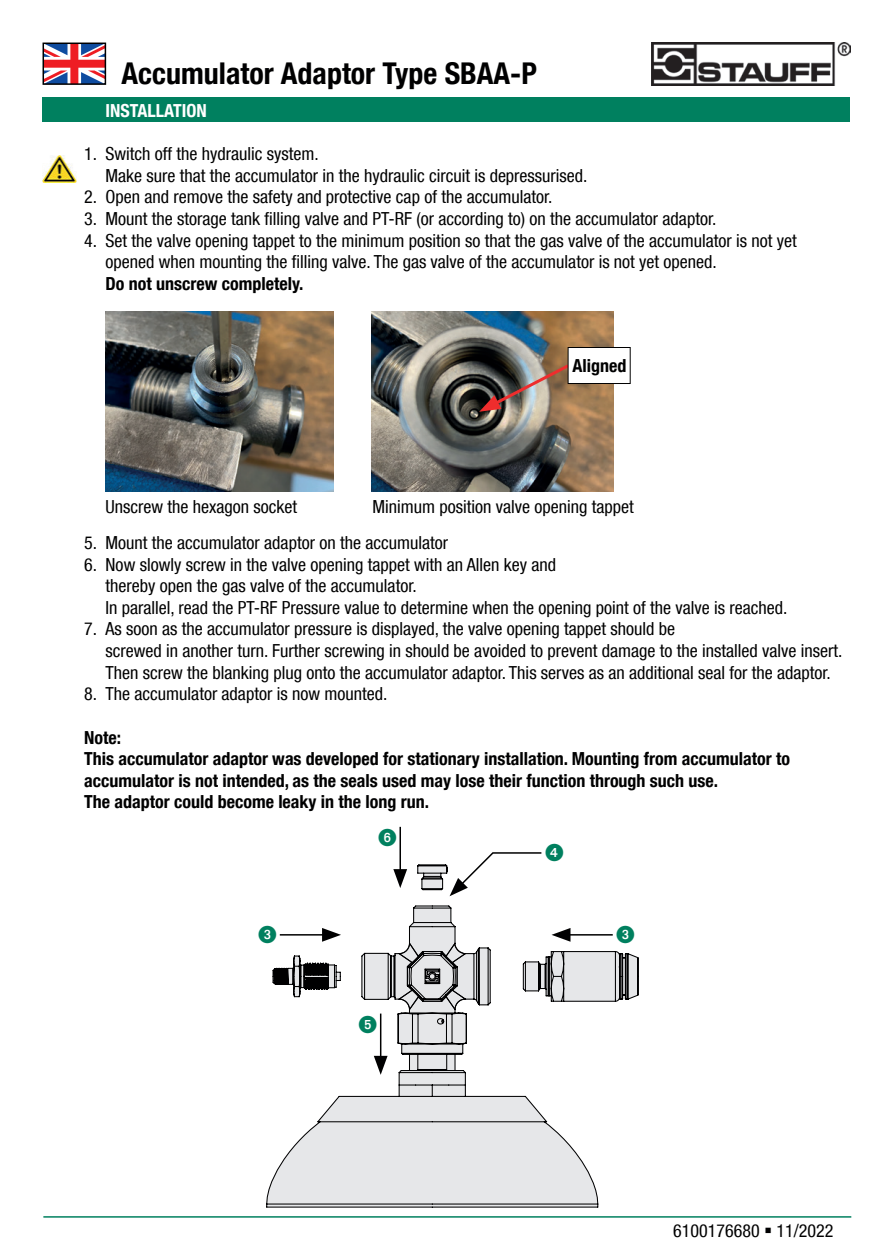
<style>
.page{position:relative;width:893px;height:1259px;background:#fff}
.page>*{position:absolute;margin:0;border:0;box-sizing:border-box;transform-origin:0 0}
.t1{font:700 condensed 30px "Helvetica Neue LT Com";color:#000001}
.t2{font:condensed 18px/21.6px "Helvetica Neue LT Com";color:#000001}
.t3{font:700 condensed 18px/21.6px "Helvetica Neue LT Com";color:#000001}
.t4{font:700 condensed 18px "Helvetica Neue LT Com";color:#fff}
.t5{font:18px "European Pi One";color:#00805f}
</style>
<div class="page">
<div style="left:43px;top:98px;width:807px;height:24px;background:#00805f"></div>
<img style="left:651px;top:43px;width:199px;height:42px">
<hr style="left:43px;top:1216px;width:808px;height:1px;background:#00805f">
<img style="left:43px;top:156px;width:34px;height:26px">
<img style="left:106px;top:311px;width:228px;height:180px">
<img style="left:372px;top:311px;width:241px;height:180px">
<img style="left:479px;top:362px;width:93px;height:50px">
<div style="left:568px;top:347px;width:62px;height:36px;background:#fff"></div>
<div style="left:568px;top:347px;width:63px;height:37px;border:1px solid #000001"></div>
<hr style="left:399px;top:827px;width:2px;height:47px;background:#000001">
<svg style="left:393px;top:869px;width:14px;height:19px"></svg>
<svg style="left:418px;top:852px;width:124px;height:44px"></svg>
<svg style="left:267px;top:906px;width:372px;height:301px"></svg>
<svg style="left:46px;top:46px;width:57px;height:36px"></svg>
<div style="left:43px;top:43px;width:63px;height:42px;border:2px solid #000001"></div>
<h1 class="t1" style="left:122px;top:56px;width:417px">Accumulator Adaptor Type SBAA-P</h1>
<p class="t4" style="left:106px;top:100px;width:103px">INSTALLATION</p>
<p class="t2" style="left:106px;top:143px;width:484px;text-indent:-21px">1. Switch off the hydraulic system.<br>Make sure that the accumulator in the hydraulic circuit is depressurised.</p>
<p class="t2" style="left:84px;top:186px;width:470px">2. Open and remove the safety and protective cap of the accumulator.</p>
<p class="t2" style="left:84px;top:208px;width:634px">3. Mount the storage tank filling valve and PT-RF (or according to) on the accumulator adaptor.</p>
<p class="t2" style="left:106px;top:229px;width:693px;text-indent:-21px">4. Set the valve opening tappet to the minimum position so that the gas valve of the accumulator is not yet opened when mounting the filling valve. The gas valve of the accumulator is not yet opened.</p>
<p class="t3" style="left:106px;top:273px;width:199px">Do not unscrew completely.</p>
<p class="t3" style="left:573px;top:355px;width:55px">Aligned</p>
<p class="t2" style="left:105px;top:496px;width:193px">Unscrew the hexagon socket</p>
<p class="t2" style="left:372px;top:495px;width:263px">Minimum position valve opening tappet</p>
<p class="t2" style="left:84px;top:532px;width:365px">5. Mount the accumulator adaptor on the accumulator</p>
<p class="t2" style="left:106px;top:553px;width:683px;text-indent:-21px">6. Now slowly screw in the valve opening tappet with an Allen key and<br>thereby open the gas valve of the accumulator.<br>In parallel, read the PT-RF Pressure value to determine when the opening point of the valve is reached.</p>
<p class="t2" style="left:106px;top:618px;width:738px;text-indent:-21px">7. As soon as the accumulator pressure is displayed, the valve opening tappet should be<br>screwed in another turn. Further screwing in should be avoided to prevent damage to the installed valve insert.<br>Then screw the blanking plug onto the accumulator adaptor. This serves as an additional seal for the adaptor.</p>
<p class="t2" style="left:84px;top:683px;width:305px">8. The accumulator adaptor is now mounted.</p>
<p class="t3" style="left:84px;top:726px;width:707px">Note:<br>This accumulator adaptor was developed for stationary installation. Mounting from accumulator to accumulator is not intended, as the seals used may lose their function through such use.<br>The adaptor could become leaky in the long run.</p>
<p class="t5" style="left:378px;top:827px;width:19px">6</p>
<p class="t5" style="left:546px;top:843px;width:19px">4</p>
<p class="t5" style="left:259px;top:925px;width:19px">3</p>
<p class="t5" style="left:617px;top:925px;width:19px">3</p>
<p class="t5" style="left:359px;top:1014px;width:19px">5</p>
<p class="t2" style="left:673px;top:1219px;width:162px">6100176680 ▪ 11/2022</p>
</div>
